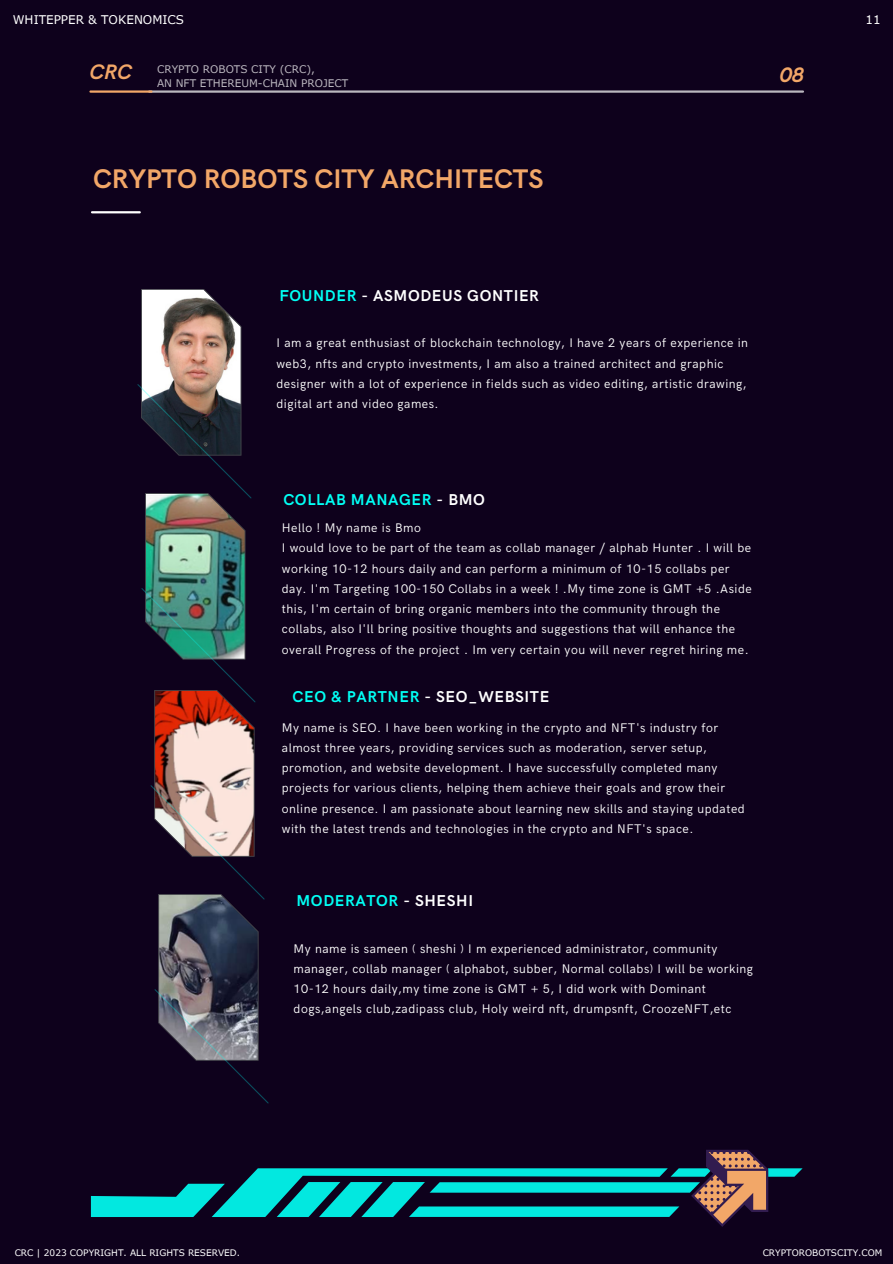
<style>
.page{position:relative;width:893px;height:1264px;background:#fff}
.page>*{position:absolute;margin:0;border:0;box-sizing:border-box;transform-origin:0 0}
.t1{font:700 27px "HK Grotesk";color:#f2a768}
.t2{font:italic 700 21px "HK Grotesk";color:#f2a768}
.t3{font:700 15.75px "HK Grotesk";letter-spacing:.04em;color:#fff}
.t4{font:700 15.75px "HK Grotesk";letter-spacing:.04em;color:#01fff4}
.t5{font:12.45px/20.2px "HK Grotesk";letter-spacing:.04em;color:#fff}
.t6{font:12px "Verdana Pro";color:#fff}
.t7{font:10.5px/14px "Verdana Pro";color:#fff}
.t8{font:9px "Verdana Pro";color:#fff}
.s1{font-family:"HK Grotesk";font-weight:700;font-style:italic;font-size:21px;color:#f2a768}
.s2{color:#01fff4}
.s3{color:#fff}
</style>
<div class="page">
<div style="left:0;top:0;width:892px;height:1263px;background:#0e011c"></div>
<hr style="left:149px;top:90px;width:653px;height:3px;background:#fff">
<hr style="left:90px;top:90px;width:61px;height:3px;background:#f2a768">
<hr style="left:92px;top:211px;width:48px;height:2px;background:#fff">
<svg style="left:91px;top:1149px;width:711px;height:77px"></svg>
<img style="left:137px;top:289px;width:132px;height:814px">
<p class="t6" style="left:13px;top:12px;width:173px">WHITEPPER &amp; TOKENOMICS</p>
<p class="t6" style="left:865px;top:12px;width:17px">11</p>
<p class="t7" style="left:157px;top:62px;width:193px;text-indent:-68px"><span class="s1">CRC</span> CRYPTO ROBOTS CITY (CRC),<br>AN NFT ETHEREUM-CHAIN PROJECT</p>
<p class="t2" style="left:779px;top:63px;width:26px">08</p>
<p class="t1" style="left:93px;top:163px;width:452px">CRYPTO ROBOTS CITY ARCHITECTS</p>
<p class="t3" style="left:279px;top:287px;width:261px"><span class="s2">FOUNDER</span> - ASMODEUS GONTIER</p>
<p class="t5" style="left:276px;top:333px;width:473px">I am a great enthusiast of blockchain technology, I have 2 years of experience in web3, nfts and crypto investments, I am also a trained architect and graphic designer with a lot of experience in fields such as video editing, artistic drawing, digital art and video games.</p>
<p class="t4" style="left:283px;top:491px;width:203px">COLLAB MANAGER <span class="s3">- BMO</span></p>
<p class="t5" style="left:282px;top:518px;width:140px">Hello ! My name is Bmo</p>
<p class="t5" style="left:282px;top:538px;width:471px">I would love to be part of the team as collab manager / alphab Hunter . I will be working 10-12 hours daily and can perform a minimum of 10-15 collabs per day. I'm Targeting 100-150 Collabs in a week ! .My time zone is GMT +5 .Aside this, I'm certain of bring organic members into the community through the collabs, also I'll bring positive thoughts and suggestions that will enhance the overall Progress of the project . Im very certain you will never regret hiring me.</p>
<p class="t3" style="left:292px;top:688px;width:258px"><span class="s2">CEO &amp; PARTNER</span> - SEO_WEBSITE</p>
<p class="t5" style="left:282px;top:717px;width:464px">My name is SEO. I have been working in the crypto and NFT's industry for almost three years, providing services such as moderation, server setup, promotion, and website development. I have successfully completed many projects for various clients, helping them achieve their goals and grow their online presence. I am passionate about learning new skills and staying updated with the latest trends and technologies in the crypto and NFT's space.</p>
<p class="t4" style="left:296px;top:892px;width:178px">MODERATOR <span class="s3">- SHESHI</span></p>
<p class="t5" style="left:293px;top:939px;width:461px;line-height:19.8px">My name is sameen ( sheshi ) I m experienced administrator, community manager, collab manager ( alphabot, subber, Normal collabs) I will be working 10-12 hours daily,my time zone is GMT + 5, I did work with Dominant dogs,angels club,zadipass club, Holy weird nft, drumpsnft, CroozeNFT,etc</p>
<p class="t8" style="left:15px;top:1246px;width:227px">CRC | 2023 COPYRIGHT. ALL RIGHTS RESERVED.</p>
<p class="t8" style="left:762px;top:1246px;width:121px">CRYPTOROBOTSCITY.COM</p>
</div>
